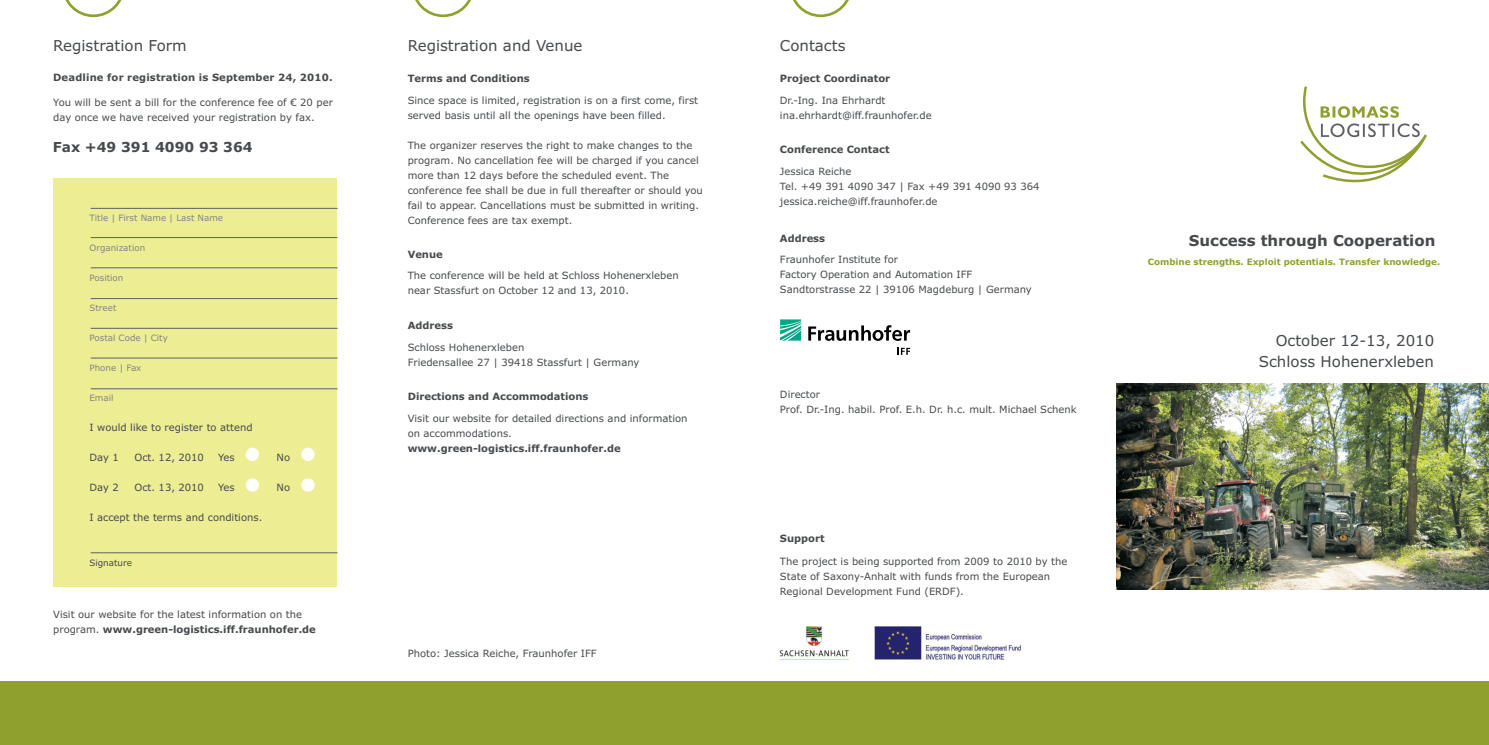
<style>
.page{position:relative;width:1489px;height:745px;background:#fff}
.page>*{position:absolute;margin:0;border:0;box-sizing:border-box;transform-origin:0 0}
.t1{font:15px "Verdana";color:#464a4e}
.t2{font:700 15px "Verdana";color:#464a4e}
.t3{font:700 13.75px "Verdana";color:#464a4e}
.t4{font:10px/15px "Verdana";color:#464a4e}
.t5{font:700 10px "Verdana";color:#464a4e}
.t6{font:8.75px "Verdana";color:#838585}
.t7{font:700 8.75px "Verdana";color:#90a02f}
.t8{font:8.75px "Verdana";color:#464a4e}
.s1{font-weight:700}
</style>
<div class="page">
<div style="left:1px;top:681px;width:1487px;height:63px;background:#90a02f"></div>
<img style="left:1116px;top:383px;width:372px;height:206px">
<svg style="left:65px;top:0;width:57px;height:17px"></svg>
<svg style="left:415px;top:0;width:56px;height:17px"></svg>
<svg style="left:793px;top:0;width:56px;height:17px"></svg>
<div style="left:53px;top:178px;width:284px;height:408px;background:#edee94"></div>
<hr style="left:91px;top:208px;width:246px;height:1px;background:#5e6065">
<hr style="left:91px;top:237px;width:246px;height:1px;background:#5e6065">
<hr style="left:91px;top:267px;width:246px;height:1px;background:#5e6065">
<hr style="left:91px;top:298px;width:246px;height:1px;background:#5e6065">
<hr style="left:91px;top:328px;width:246px;height:1px;background:#5e6065">
<hr style="left:91px;top:357px;width:246px;height:1px;background:#5e6065">
<hr style="left:91px;top:388px;width:246px;height:1px;background:#5e6065">
<hr style="left:91px;top:552px;width:246px;height:1px;background:#5e6065">
<div style="left:246px;top:447px;width:13px;height:13px;background:#fff;border-radius:50%"></div>
<div style="left:301px;top:447px;width:13px;height:13px;background:#fff;border-radius:50%"></div>
<div style="left:246px;top:478px;width:13px;height:13px;background:#fff;border-radius:50%"></div>
<div style="left:301px;top:478px;width:13px;height:13px;background:#fff;border-radius:50%"></div>
<svg style="left:780px;top:319px;width:21px;height:21px"></svg>
<svg style="left:808px;top:325px;width:102px;height:15px"></svg>
<svg style="left:897px;top:347px;width:13px;height:7px"></svg>
<img style="left:780px;top:626px;width:240px;height:32px">
<svg style="left:1300px;top:86px;width:127px;height:97px"></svg>
<h1 class="t1" style="left:53px;top:39px;width:135px">Registration Form</h1>
<h1 class="t1" style="left:407px;top:39px;width:176px">Registration and Venue</h1>
<h1 class="t1" style="left:780px;top:39px;width:67px">Contacts</h1>
<p class="t5" style="left:53px;top:73px;width:281px">Deadline for registration is September 24, 2010.</p>
<p class="t4" style="left:53px;top:95px;width:281px">You will be sent a bill for the conference fee of € 20 per day once we have received your registration by fax.</p>
<h2 class="t3" style="left:53px;top:141px;width:201px">Fax +49 391 4090 93 364</h2>
<p class="t6" style="left:89px;top:214px;width:135px">Title | First Name | Last Name</p>
<p class="t6" style="left:89px;top:244px;width:57px">Organization</p>
<p class="t6" style="left:89px;top:274px;width:36px">Position</p>
<p class="t6" style="left:89px;top:304px;width:29px">Street</p>
<p class="t6" style="left:89px;top:334px;width:80px">Postal Code | City</p>
<p class="t6" style="left:89px;top:364px;width:54px">Phone | Fax</p>
<p class="t6" style="left:89px;top:394px;width:26px">Email</p>
<p class="t4" style="left:89px;top:420px;width:165px">I would like to register to attend</p>
<p class="t4" style="left:89px;top:450px;width:31px">Day 1</p>
<p class="t4" style="left:134px;top:450px;width:71px">Oct. 12, 2010</p>
<p class="t4" style="left:218px;top:450px;width:18px">Yes</p>
<p class="t4" style="left:276px;top:450px;width:15px">No</p>
<p class="t4" style="left:89px;top:480px;width:31px">Day 2</p>
<p class="t4" style="left:134px;top:480px;width:71px">Oct. 13, 2010</p>
<p class="t4" style="left:218px;top:480px;width:18px">Yes</p>
<p class="t4" style="left:276px;top:480px;width:15px">No</p>
<p class="t4" style="left:89px;top:510px;width:174px">I accept the terms and conditions.</p>
<p class="t8" style="left:89px;top:559px;width:44px">Signature</p>
<p class="t4" style="left:53px;top:607px;width:264px">Visit our website for the latest information on the program. <span class="s1">www.green-logistics.iff.fraunhofer.de</span></p>
<p class="t5" style="left:407px;top:74px;width:124px">Terms and Conditions</p>
<p class="t4" style="left:407px;top:93px;width:292px">Since space is limited, registration is on a first come, first served basis until all the openings have been filled.</p>
<p class="t4" style="left:407px;top:138px;width:297px">The organizer reserves the right to make changes to the program. No cancellation fee will be charged if you cancel more than 12 days before the scheduled event. The conference fee shall be due in full thereafter or should you fail to appear. Cancellations must be submitted in writing.<br>Conference fees are tax exempt.</p>
<p class="t5" style="left:407px;top:250px;width:37px">Venue</p>
<p class="t4" style="left:407px;top:269px;width:272px">The conference will be held at Schloss Hohenerxleben near Stassfurt on October 12 and 13, 2010.</p>
<p class="t5" style="left:407px;top:321px;width:47px">Address</p>
<p class="t4" style="left:407px;top:340px;width:233px">Schloss Hohenerxleben<br>Friedensallee 27 | 39418 Stassfurt | Germany</p>
<p class="t5" style="left:407px;top:392px;width:182px">Directions and Accommodations</p>
<p class="t4" style="left:407px;top:411px;width:281px">Visit our website for detailed directions and information on accommodations.</p>
<p class="t5" style="left:407px;top:444px;width:214px">www.green-logistics.iff.fraunhofer.de</p>
<p class="t4" style="left:408px;top:646px;width:190px">Photo: Jessica Reiche, Fraunhofer IFF</p>
<p class="t5" style="left:780px;top:74px;width:112px">Project Coordinator</p>
<p class="t4" style="left:780px;top:93px;width:153px">Dr.-Ing. Ina Ehrhardt ina.ehrhardt@iff.fraunhofer.de</p>
<p class="t5" style="left:780px;top:145px;width:111px">Conference Contact</p>
<p class="t4" style="left:780px;top:164px;width:261px">Jessica Reiche<br>Tel. +49 391 4090 347 | Fax +49 391 4090 93 364 jessica.reiche@iff.fraunhofer.de</p>
<p class="t5" style="left:780px;top:234px;width:47px">Address</p>
<p class="t4" style="left:780px;top:253px;width:253px">Fraunhofer Institute for<br>Factory Operation and Automation IFF<br>Sandtorstrasse 22 | 39106 Magdeburg | Germany</p>
<p class="t4" style="left:780px;top:388px;width:298px">Director<br>Prof. Dr.-Ing. habil. Prof. E.h. Dr. h.c. mult. Michael Schenk</p>
<p class="t5" style="left:780px;top:534px;width:46px">Support</p>
<p class="t4" style="left:780px;top:554px;width:289px">The project is being supported from 2009 to 2010 by the<br>State of Saxony-Anhalt with funds from the European<br>Regional Development Fund (ERDF).</p>
<h1 class="t2" style="left:1188px;top:234px;width:248px">Success through Cooperation</h1>
<p class="t7" style="left:1147px;top:258px;width:294px">Combine strengths. Exploit potentials. Transfer knowledge.</p>
<h1 class="t1" style="left:1275px;top:334px;width:160px">October 12-13, 2010</h1>
<h1 class="t1" style="left:1258px;top:355px;width:177px">Schloss Hohenerxleben</h1>
</div>
